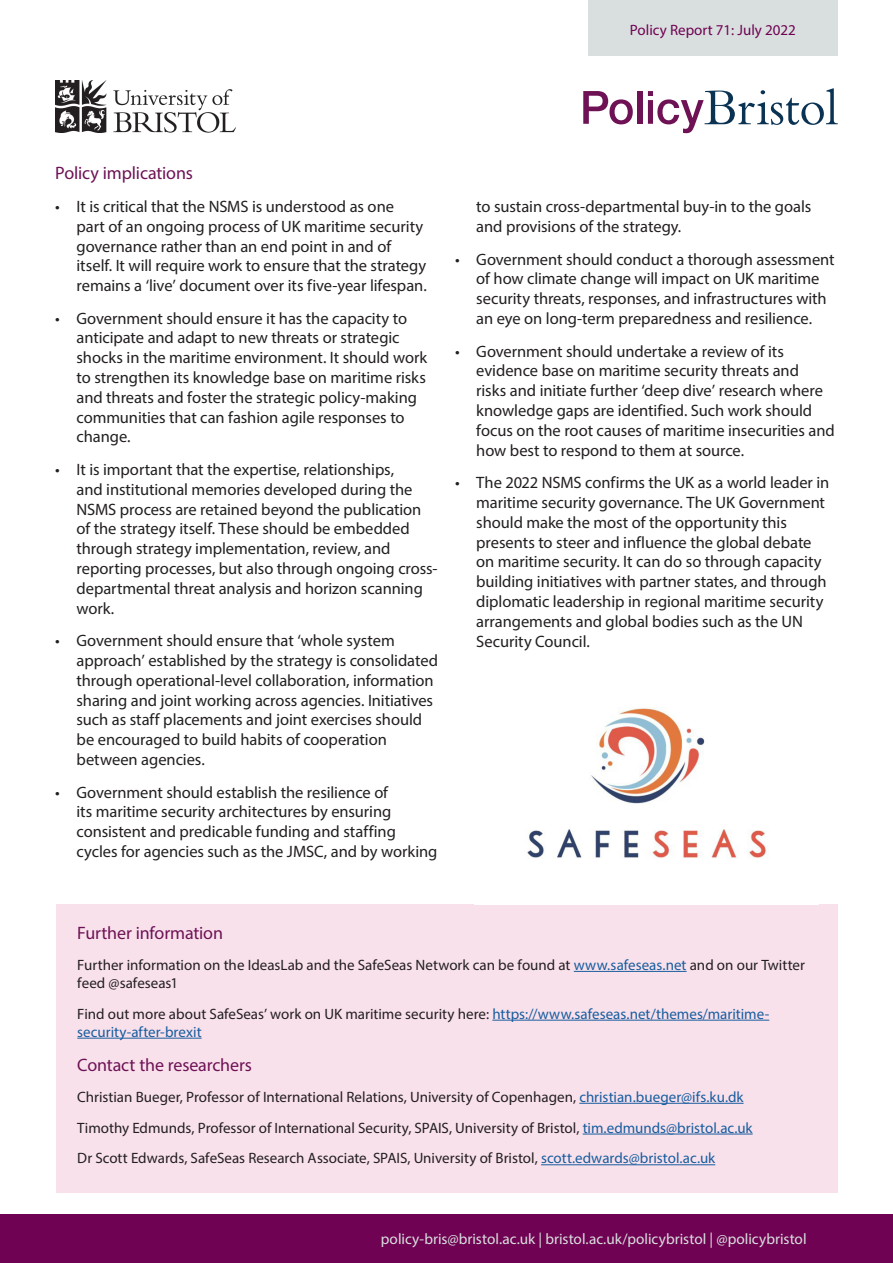
<style>
.page{position:relative;width:893px;height:1263px;background:#fff}
.page>*{position:absolute;margin:0;border:0;box-sizing:border-box;transform-origin:0 0}
.Body_Heading{font:18px "Myriad Pro";letter-spacing:-.01em;color:#6e1255}
.Body_text{font:18px "Myriad Pro";letter-spacing:-.01em;color:#6e1255}
.t1{font:16.5px/19.8px "Myriad Pro";letter-spacing:-.005em;color:#231f20}
.t2{font:15.3px "Myriad Pro";color:#d9dfdf}
.Body_text-2{font:15px/18px "Myriad Pro";color:#231f20}
.Body_text-3{font:15px/18px "Myriad Pro";color:#175d9e}
.Policy_Briefing{font:15px "Myriad Pro";color:#6f0252}
.s1{color:#175d9e}
.s2{color:#231f20}
</style>
<div class="page">
<div style="left:0;top:1214px;width:893px;height:49px;background:#6f0252"></div>
<div style="left:588px;top:0;width:250px;height:55px;background:#d9dfdf"></div>
<div style="left:56px;top:904px;width:782px;height:289px;background:#f9e1ec"></div>
<hr style="left:574px;top:971px;width:113px;height:1px;background:#175d9e">
<hr style="left:492px;top:1020px;width:277px;height:1px;background:#175d9e">
<hr style="left:77px;top:1038px;width:125px;height:1px;background:#175d9e">
<hr style="left:579px;top:1103px;width:165px;height:1px;background:#175d9e">
<hr style="left:583px;top:1134px;width:170px;height:1px;background:#175d9e">
<hr style="left:541px;top:1164px;width:174px;height:1px;background:#175d9e">
<img style="left:55px;top:80px;width:180px;height:53px">
<svg style="left:583px;top:91px;width:50px;height:33px"></svg>
<div style="left:637px;top:91px;width:5px;height:33px;background:#6e1255"></div>
<svg style="left:648px;top:88px;width:190px;height:45px"></svg>
<img style="left:527px;top:707px;width:241px;height:152px">
<p class="Policy_Briefing" style="left:630px;top:21px;width:168px">Policy Report 71: July 2022</p>
<p class="Body_Heading" style="left:55px;top:162px;width:139px">Policy implications</p>
<p class="t1" style="left:77px;top:196px;width:352px;text-indent:-21px">• It is critical that the NSMS is understood as one<br>part of an ongoing process of UK maritime security governance rather than an end point in and of itself. It will require work to ensure that the strategy remains a ‘live’ document over its five-year lifespan.</p>
<p class="t1" style="left:77px;top:308px;width:352px;text-indent:-21px">• Government should ensure it has the capacity to anticipate and adapt to new threats or strategic shocks in the maritime environment. It should work to strengthen its knowledge base on maritime risks and threats and foster the strategic policy-making communities that can fashion agile responses to change.</p>
<p class="t1" style="left:77px;top:459px;width:363px;text-indent:-21px">• It is important that the expertise, relationships,<br>and institutional memories developed during the NSMS process are retained beyond the publication of the strategy itself. These should be embedded through strategy implementation, review, and reporting processes, but also through ongoing cross&shy;departmental threat analysis and horizon scanning work.</p>
<p class="t1" style="left:77px;top:630px;width:363px;text-indent:-21px">• Government should ensure that ‘whole system approach’ established by the strategy is consolidated through operational-level collaboration, information sharing and joint working across agencies. Initiatives such as staff placements and joint exercises should be encouraged to build habits of cooperation between agencies.</p>
<p class="t1" style="left:77px;top:782px;width:362px;text-indent:-21px">• Government should establish the resilience of<br>its maritime security architectures by ensuring consistent and predicable funding and staffing cycles for agencies such as the JMSC, and by working</p>
<p class="t1" style="left:476px;top:197px;width:337px">to sustain cross-departmental buy-in to the goals and provisions of the strategy.</p>
<p class="t1" style="left:476px;top:249px;width:360px;text-indent:-21px">• Government should conduct a thorough assessment of how climate change will impact on UK maritime security threats, responses, and infrastructures with an eye on long-term preparedness and resilience.</p>
<p class="t1" style="left:476px;top:341px;width:360px;text-indent:-21px">• Government should undertake a review of its evidence base on maritime security threats and<br>risks and initiate further ‘deep dive’ research where knowledge gaps are identified. Such work should focus on the root causes of maritime insecurities and how best to respond to them at source.</p>
<p class="t1" style="left:476px;top:472px;width:355px;text-indent:-21px">• The 2022 NSMS confirms the UK as a world leader in maritime security governance. The UK Government should make the most of the opportunity this presents to steer and influence the global debate on maritime security. It can do so through capacity building initiatives with partner states, and through diplomatic leadership in regional maritime security arrangements and global bodies such as the UN Security Council.</p>
<p class="Body_Heading" style="left:77px;top:922px;width:147px">Further information</p>
<p class="Body_text-2" style="left:77px;top:956px;width:729px">Further information on the IdeasLab and the SafeSeas Network can be found at <span class="s1">www.safeseas.net</span> and on our Twitter feed @safeseas1</p>
<p class="Body_text-3" style="left:77px;top:1004px;width:693px"><span class="s2">Find out more about SafeSeas’ work on UK maritime security here:</span> https://www.safeseas.net/themes/maritime&shy;security-after-brexit</p>
<p class="Body_text" style="left:77px;top:1054px;width:176px">Contact the researchers</p>
<p class="Body_text-2" style="left:77px;top:1087px;width:668px">Christian Bueger, Professor of International Relations, University of Copenhagen, <span class="s1">christian.bueger@ifs.ku.dk</span></p>
<p class="Body_text-2" style="left:77px;top:1118px;width:677px">Timothy Edmunds, Professor of International Security, SPAIS, University of Bristol, <span class="s1">tim.edmunds@bristol.ac.uk</span></p>
<p class="Body_text-2" style="left:77px;top:1149px;width:639px">Dr Scott Edwards, SafeSeas Research Associate, SPAIS, University of Bristol, <span class="s1">scott.edwards@bristol.ac.uk</span></p>
<p class="t2" style="left:381px;top:1229px;width:427px">policy-bris@bristol.ac.uk | bristol.ac.uk/policybristol | @policybristol</p>
</div>
